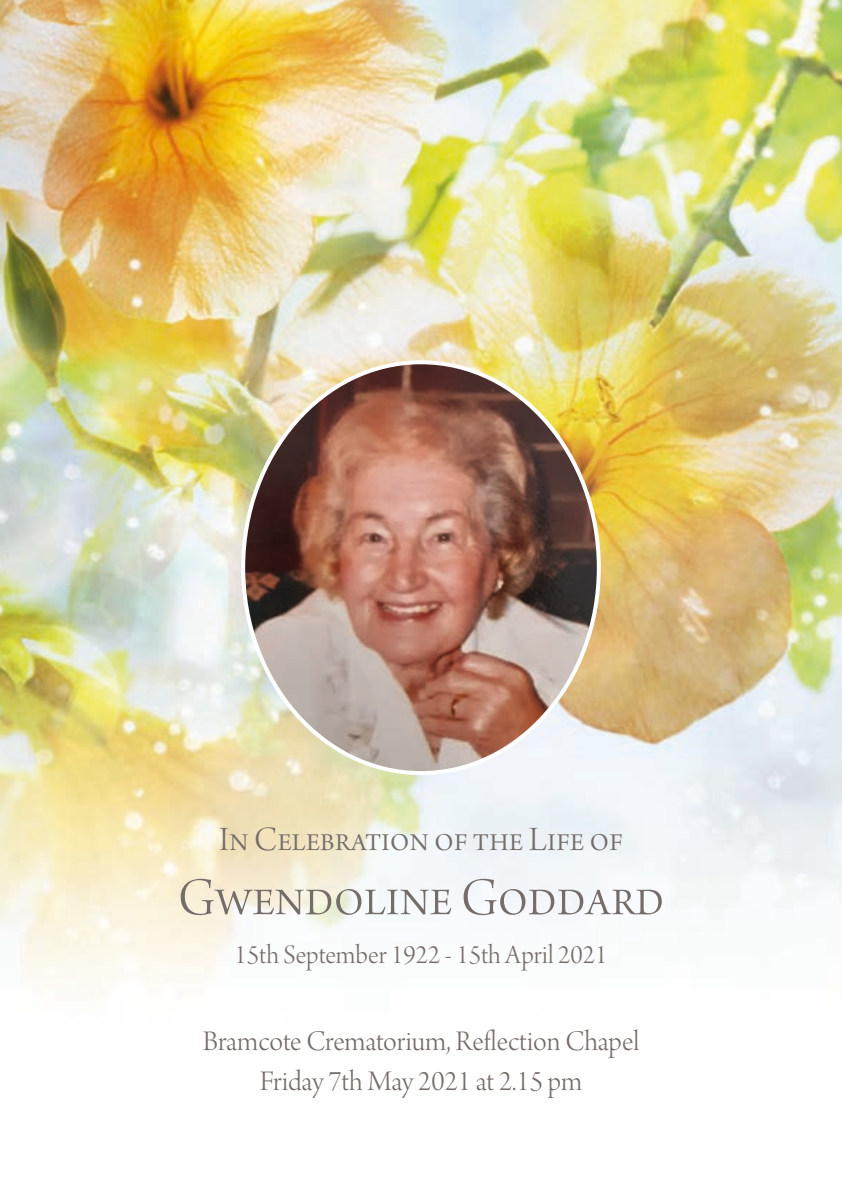
<style>
.page{position:relative;width:842px;height:1191px;background:#fff}
.page>*{position:absolute;margin:0;border:0;box-sizing:border-box;transform-origin:0 0}
.t1{font:56px "Arno Pro Light Display";color:#756d69}
.t2{font:36px "Arno Pro Light Display";color:#756d69}
.t3{font:30px/40px "Arno Pro Light Display";color:#756d69;text-align:center}
.t4{font:28px "Arno Pro Light Display";color:#756d69}
</style>
<div class="page">
<img style="left:0;top:0;width:842px;height:1001px">
<img style="left:243px;top:362px;width:356px;height:411px">
<p class="t2" style="left:219px;top:819px;width:405px">In Celebration of the Life of</p>
<h1 class="t1" style="left:178px;top:867px;width:488px">Gwendoline Goddard</h1>
<p class="t4" style="left:235px;top:939px;width:374px">15th September 1922 - 15th April 2021</p>
<p class="t3" style="left:203px;top:1023px;width:438px">Bramcote Crematorium, Reflection Chapel<br>Friday 7th May 2021 at 2.15 pm</p>
</div>
